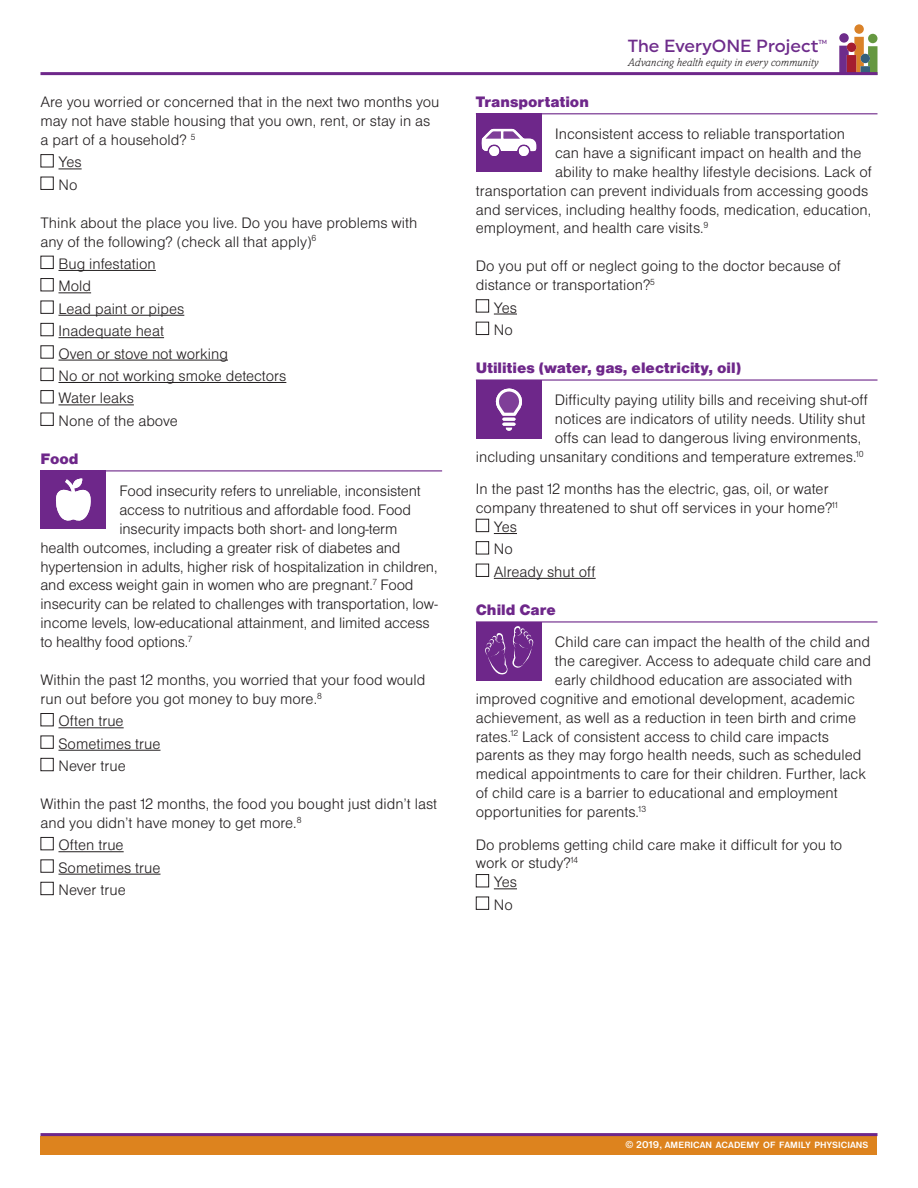
<style>
.page{position:relative;width:918px;height:1188px;background:#fff}
.page>*{position:absolute;margin:0;border:0;box-sizing:border-box;transform-origin:0 0}
.t1{font:500 17.55px "Uniform";color:#6e2c8b}
.t2{font:15.75px/18.9px "Nimbus San D Ligh";color:#231f20}
.t3{font:15.75px "Nimbus San D Blac";color:#6e278a}
.t4{font:italic 300 11.7px "Livingston";color:#231f20}
.t5{font:700 9.45px "Nimbus San D";letter-spacing:.015em;color:#fff}
.t6{font:500 5.85px "Uniform";color:#6e2c8b}
.s1{font-size:10.5px}
</style>
<div class="page">
<svg style="left:854px;top:24px;width:10px;height:10px"></svg>
<div style="left:839px;top:33px;width:10px;height:10px;background:#6e2c8b;border-radius:50%"></div>
<div style="left:868px;top:34px;width:9px;height:9px;background:#659840;border-radius:50%"></div>
<svg style="left:839px;top:37px;width:38px;height:35px"></svg>
<svg style="left:58px;top:169px;width:24px;height:1px"></svg>
<hr style="left:58px;top:270px;width:98px;height:1px;background:#231f20">
<hr style="left:58px;top:292px;width:33px;height:1px;background:#231f20">
<hr style="left:58px;top:315px;width:126px;height:1px;background:#231f20">
<hr style="left:58px;top:337px;width:106px;height:1px;background:#231f20">
<hr style="left:58px;top:360px;width:170px;height:1px;background:#231f20">
<hr style="left:58px;top:382px;width:228px;height:1px;background:#231f20">
<hr style="left:58px;top:405px;width:76px;height:1px;background:#231f20">
<hr style="left:40px;top:470px;width:402px;height:1px;background:#6e278a">
<hr style="left:58px;top:727px;width:66px;height:1px;background:#231f20">
<hr style="left:58px;top:750px;width:103px;height:1px;background:#231f20">
<hr style="left:58px;top:851px;width:66px;height:1px;background:#231f20">
<hr style="left:58px;top:874px;width:103px;height:1px;background:#231f20">
<div style="left:40px;top:154px;width:14px;height:13px;border:1px solid #231f20"></div>
<div style="left:40px;top:177px;width:14px;height:13px;border:1px solid #231f20"></div>
<div style="left:40px;top:256px;width:14px;height:13px;border:1px solid #231f20"></div>
<div style="left:40px;top:278px;width:14px;height:13px;border:1px solid #231f20"></div>
<div style="left:40px;top:301px;width:14px;height:13px;border:1px solid #231f20"></div>
<div style="left:40px;top:323px;width:14px;height:13px;border:1px solid #231f20"></div>
<div style="left:40px;top:345px;width:14px;height:14px;border:1px solid #231f20"></div>
<div style="left:40px;top:368px;width:14px;height:13px;border:1px solid #231f20"></div>
<div style="left:40px;top:390px;width:14px;height:13px;border:1px solid #231f20"></div>
<div style="left:40px;top:413px;width:14px;height:13px;border:1px solid #231f20"></div>
<div style="left:40px;top:713px;width:14px;height:13px;border:1px solid #231f20"></div>
<div style="left:40px;top:736px;width:14px;height:13px;border:1px solid #231f20"></div>
<div style="left:40px;top:758px;width:14px;height:13px;border:1px solid #231f20"></div>
<div style="left:40px;top:837px;width:14px;height:13px;border:1px solid #231f20"></div>
<div style="left:40px;top:859px;width:14px;height:14px;border:1px solid #231f20"></div>
<div style="left:40px;top:882px;width:14px;height:13px;border:1px solid #231f20"></div>
<hr style="left:476px;top:113px;width:402px;height:1px;background:#6e278a">
<svg style="left:494px;top:314px;width:23px;height:1px"></svg>
<hr style="left:476px;top:379px;width:402px;height:2px;background:#6e278a">
<svg style="left:494px;top:533px;width:23px;height:1px"></svg>
<hr style="left:494px;top:578px;width:102px;height:1px;background:#231f20">
<hr style="left:476px;top:621px;width:402px;height:2px;background:#6e278a">
<svg style="left:494px;top:889px;width:23px;height:1px"></svg>
<div style="left:476px;top:299px;width:13px;height:14px;border:1px solid #231f20"></div>
<div style="left:476px;top:322px;width:13px;height:13px;border:1px solid #231f20"></div>
<div style="left:476px;top:519px;width:13px;height:13px;border:1px solid #231f20"></div>
<div style="left:476px;top:541px;width:13px;height:13px;border:1px solid #231f20"></div>
<div style="left:476px;top:564px;width:13px;height:13px;border:1px solid #231f20"></div>
<div style="left:476px;top:874px;width:13px;height:13px;border:1px solid #231f20"></div>
<div style="left:476px;top:897px;width:13px;height:13px;border:1px solid #231f20"></div>
<hr style="left:40px;top:72px;width:838px;height:3px;background:#6e278a">
<div style="left:40px;top:471px;width:66px;height:58px;background:#6e278a"></div>
<svg style="left:56px;top:478px;width:35px;height:43px"></svg>
<div style="left:476px;top:380px;width:65px;height:58px;background:#6e278a"></div>
<svg style="left:495px;top:388px;width:27px;height:43px"></svg>
<div style="left:476px;top:113px;width:66px;height:59px;background:#6e278a"></div>
<svg style="left:482px;top:129px;width:54px;height:27px"></svg>
<div style="left:476px;top:622px;width:65px;height:58px;background:#6e278a"></div>
<svg style="left:485px;top:626px;width:48px;height:49px"></svg>
<div style="left:40px;top:1136px;width:838px;height:19px;background:#dd831e"></div>
<hr style="left:40px;top:1133px;width:838px;height:3px;background:#6e278a">
<p class="t2" style="left:40px;top:92px;width:401px">Are you worried or concerned that in the next two months you may not have stable housing that you own, rent, or stay in as a part of a household? <sup>5</sup></p>
<p class="t2" style="left:58px;top:153px;width:25px">Yes</p>
<p class="t2" style="left:59px;top:175px;width:20px">No</p>
<p class="t2" style="left:40px;top:213px;width:378px">Think about the place you live. Do you have problems with any of the following? (check all that apply)<sup>6</sup></p>
<p class="t2" style="left:58px;top:254px;width:99px">Bug infestation</p>
<p class="t2" style="left:58px;top:276px;width:34px">Mold</p>
<p class="t2" style="left:58px;top:299px;width:127px">Lead paint or pipes</p>
<p class="t2" style="left:58px;top:321px;width:107px">Inadequate heat</p>
<p class="t2" style="left:58px;top:344px;width:171px">Oven or stove not working</p>
<p class="t2" style="left:58px;top:366px;width:229px">No or not working smoke detectors</p>
<p class="t2" style="left:58px;top:388px;width:77px">Water leaks</p>
<p class="t2" style="left:59px;top:411px;width:121px">None of the above</p>
<p class="t3" style="left:40px;top:449px;width:40px">Food</p>
<p class="t2" style="left:119px;top:481px;width:303px">Food insecurity refers to unreliable, inconsistent</p>
<p class="t2" style="left:119px;top:500px;width:293px">access to nutritious and affordable food. Food</p>
<p class="t2" style="left:119px;top:519px;width:279px">insecurity impacts both short- and long-term</p>
<p class="t2" style="left:40px;top:538px;width:362px">health outcomes, including a greater risk of diabetes and</p>
<p class="t2" style="left:40px;top:557px;width:398px">hypertension in adults, higher risk of hospitalization in children,</p>
<p class="t2" style="left:40px;top:576px;width:375px">and excess weight gain in women who are pregnant.<sup>7</sup> Food</p>
<p class="t2" style="left:40px;top:595px;width:399px">insecurity can be related to challenges with transportation, low-</p>
<p class="t2" style="left:40px;top:613px;width:391px">income levels, low-educational attainment, and limited access</p>
<p class="t2" style="left:40px;top:632px;width:153px">to healthy food options.<sup>7</sup></p>
<p class="t2" style="left:40px;top:670px;width:386px">Within the past 12 months, you worried that your food would run out before you got money to buy more.<sup>8</sup></p>
<p class="t2" style="left:58px;top:711px;width:67px">Often true</p>
<p class="t2" style="left:58px;top:734px;width:104px">Sometimes true</p>
<p class="t2" style="left:59px;top:756px;width:69px">Never true</p>
<p class="t2" style="left:40px;top:794px;width:398px">Within the past 12 months, the food you bought just didn’t last and you didn’t have money to get more.<sup>8</sup></p>
<p class="t2" style="left:58px;top:835px;width:67px">Often true</p>
<p class="t2" style="left:58px;top:858px;width:104px">Sometimes true</p>
<p class="t2" style="left:59px;top:880px;width:69px">Never true</p>
<p class="t1" style="left:628px;top:35px;width:192px">The EveryONE Project</p>
<p class="t6" style="left:818px;top:38px;width:10px">TM</p>
<p class="t4" style="left:628px;top:56px;width:192px">Advancing health equity in every community</p>
<p class="t3" style="left:476px;top:92px;width:115px">Transportation</p>
<p class="t2" style="left:555px;top:124px;width:292px">Inconsistent access to reliable transportation</p>
<p class="t2" style="left:555px;top:143px;width:308px">can have a significant impact on health and the</p>
<p class="t2" style="left:555px;top:162px;width:318px">ability to make healthy lifestyle decisions. Lack of</p>
<p class="t2" style="left:476px;top:181px;width:394px">transportation can prevent individuals from accessing goods</p>
<p class="t2" style="left:476px;top:200px;width:397px">and services, including healthy foods, medication, education,</p>
<p class="t2" style="left:476px;top:219px;width:234px">employment, and health care visits.<sup>9</sup></p>
<p class="t2" style="left:476px;top:256px;width:367px">Do you put off or neglect going to the doctor because of distance or transportation?<sup>5</sup></p>
<p class="t2" style="left:494px;top:298px;width:25px">Yes</p>
<p class="t2" style="left:494px;top:320px;width:20px">No</p>
<p class="t3" style="left:476px;top:358px;width:267px">Utilities (water, gas, electricity, oil)</p>
<p class="t2" style="left:555px;top:390px;width:315px">Difficulty paying utility bills and receiving shut-off</p>
<p class="t2" style="left:555px;top:409px;width:312px">notices are indicators of utility needs. Utility shut</p>
<p class="t2" style="left:555px;top:428px;width:308px">offs can lead to dangerous living environments,</p>
<p class="t2" style="left:476px;top:447px;width:389px">including unsanitary conditions and temperature extremes.<sup>10</sup></p>
<p class="t2" style="left:476px;top:479px;width:363px">In the past 12 months has the electric, gas, oil, or water company threatened to shut off services in your home?<sup>11</sup></p>
<p class="t2" style="left:494px;top:517px;width:25px">Yes</p>
<p class="t2" style="left:494px;top:540px;width:20px">No</p>
<p class="t2" style="left:494px;top:562px;width:103px">Already shut off</p>
<p class="t3" style="left:476px;top:600px;width:82px">Child Care</p>
<p class="t2" style="left:555px;top:632px;width:316px">Child care can impact the health of the child and</p>
<p class="t2" style="left:555px;top:651px;width:318px">the caregiver. Access to adequate child care and</p>
<p class="t2" style="left:555px;top:670px;width:299px">early childhood education are associated with</p>
<p class="t2" style="left:476px;top:689px;width:380px">improved cognitive and emotional development, academic</p>
<p class="t2" style="left:476px;top:708px;width:382px">achievement, as well as a reduction in teen birth and crime</p>
<p class="t2" style="left:476px;top:727px;width:355px">rates.<sup>12</sup> Lack of consistent access to child care impacts</p>
<p class="t2" style="left:476px;top:746px;width:387px">parents as they may forgo health needs, such as scheduled</p>
<p class="t2" style="left:476px;top:764px;width:392px">medical appointments to care for their children. Further, lack</p>
<p class="t2" style="left:476px;top:783px;width:364px">of child care is a barrier to educational and employment</p>
<p class="t2" style="left:476px;top:802px;width:172px">opportunities for parents.<sup>13</sup></p>
<p class="t2" style="left:476px;top:835px;width:368px">Do problems getting child care make it difficult for you to work or study?<sup>14</sup></p>
<p class="t2" style="left:494px;top:872px;width:25px">Yes</p>
<p class="t2" style="left:494px;top:895px;width:20px">No</p>
<p class="t5" style="left:626px;top:1140px;width:244px"><span class="s1">©</span> <span class="s1">2019,</span> AMERICAN ACADEMY OF FAMILY PHYSICIANS</p>
</div>
